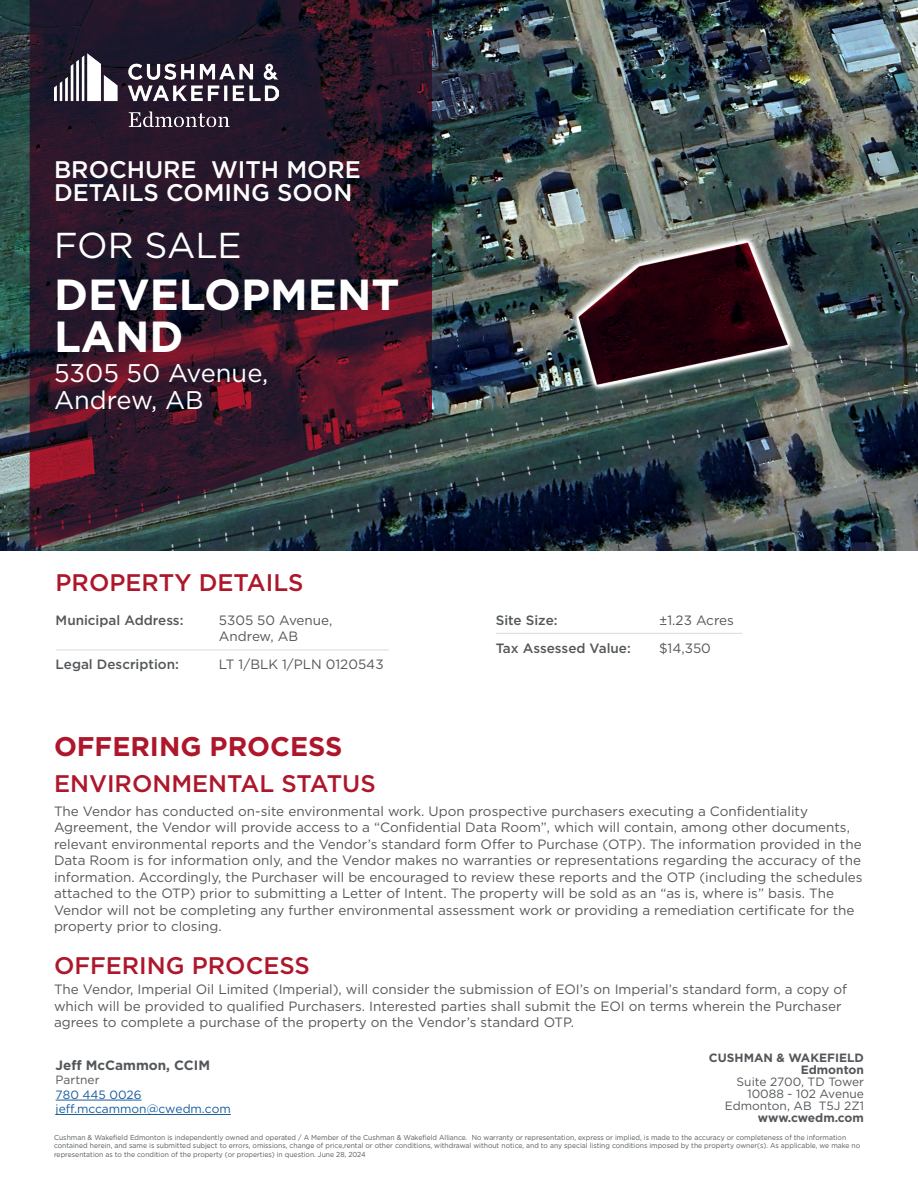
<style>
.page{position:relative;width:918px;height:1188px;background:#fff}
.page>*{position:absolute;margin:0;border:0;box-sizing:border-box;transform-origin:0 0}
.t1{font:700 43.5px/42px "Gotham";color:#fff}
.t2{font:36px "Gotham";color:#fff}
.t3{font:700 27px "Gotham";color:#ae172b}
.t4{font:25.5px "Gotham";color:#fff}
.t5{font:500 24px "Gotham";color:#ae172b}
.t6{font:500 24px/22.5px "Gotham";color:#fff}
.t7{font:13.5px/16.5px "Gotham";color:#54575a}
.Body_Text{font:500 13.5px "Gotham";color:#54575a}
.Broker_Name{font:700 13.5px "Gotham";color:#54575a}
.Company_Address_Text{font:12px/12px "Gotham";color:#54575a;text-align:right}
.Broker_Contact_Smaller{font:12px/14.4px "Gotham";color:#175d9e}
.Company_Address_Text-2{font:700 12px "Gotham";color:#54575a}
.disclaimer{font:7.2px/8.7px "Gotham";color:#54575a;scale:.95 1}
.s1{color:#54575a}
.s2{font-weight:700}
</style>
<div class="page">
<img style="left:0;top:0;width:918px;height:551px">
<svg style="left:30px;top:0;width:402px;height:650px"></svg>
<img style="left:54px;top:54px;width:224px;height:72px">
<hr style="left:56px;top:1100px;width:86px;height:1px;background:#175d9e">
<hr style="left:56px;top:1114px;width:175px;height:1px;background:#175d9e">
<hr style="left:56px;top:650px;width:333px;height:1px;background:#dcdbdc">
<hr style="left:496px;top:633px;width:246px;height:1px;background:#dcdbdc">
<p class="t6" style="left:54px;top:158px;width:309px">BROCHURE WITH MORE<br>DETAILS COMING SOON</p>
<p class="t2" style="left:54px;top:223px;width:189px">FOR SALE</p>
<p class="t1" style="left:54px;top:274px;width:347px">DEVELOPMENT<br>LAND</p>
<p class="t4" style="left:54px;top:357px;width:216px">5305 50 Avenue,</p>
<p class="t4" style="left:54px;top:384px;width:151px">Andrew, AB</p>
<p class="t5" style="left:56px;top:567px;width:250px">PROPERTY DETAILS</p>
<p class="Body_Text" style="left:56px;top:612px;width:129px">Municipal Address:</p>
<p class="t7" style="left:219px;top:612px;width:115px">5305 50 Avenue,</p>
<p class="t7" style="left:219px;top:628px;width:81px">Andrew, AB</p>
<p class="Body_Text" style="left:56px;top:656px;width:125px">Legal Description:</p>
<p class="t7" style="left:219px;top:656px;width:166px">LT 1/BLK 1/PLN 0120543</p>
<p class="t3" style="left:54px;top:729px;width:290px">OFFERING PROCESS</p>
<p class="Body_Text" style="left:496px;top:612px;width:63px">Site Size:</p>
<p class="t7" style="left:659px;top:612px;width:76px">±1.23 Acres</p>
<p class="Body_Text" style="left:496px;top:640px;width:137px">Tax Assessed Value:</p>
<p class="t7" style="left:659px;top:640px;width:53px">$14,350</p>
<p class="t5" style="left:54px;top:768px;width:323px">ENVIRONMENTAL STATUS</p>
<p class="t7" style="left:54px;top:802px;width:810px">The Vendor has conducted on-site environmental work. Upon prospective purchasers executing a Confidentiality Agreement, the Vendor will provide access to a “Confidential Data Room”, which will contain, among other documents, relevant environmental reports and the Vendor’s standard form Offer to Purchase (OTP). The information provided in the Data Room is for information only, and the Vendor makes no warranties or representations regarding the accuracy of the information. Accordingly, the Purchaser will be encouraged to review these reports and the OTP (including the schedules attached to the OTP) prior to submitting a Letter of Intent. The property will be sold as an “as is, where is” basis. The Vendor will not be completing any further environmental assessment work or providing a remediation certificate for the property prior to closing.</p>
<p class="t5" style="left:54px;top:950px;width:257px">OFFERING PROCESS</p>
<p class="t7" style="left:54px;top:981px;width:795px">The Vendor, Imperial Oil Limited (Imperial), will consider the submission of EOI’s on Imperial’s standard form, a copy of which will be provided to qualified Purchasers. Interested parties shall submit the EOI on terms wherein the Purchaser agrees to complete a purchase of the property on the Vendor’s standard OTP.</p>
<p class="Broker_Name" style="left:56px;top:1056px;width:156px">Jeff McCammon, CCIM</p>
<p class="Broker_Contact_Smaller" style="left:56px;top:1073px;width:177px"><span class="s1">Partner<br></span>780 445 0026 jeff.mccammon@cwedm.com</p>
<p class="Company_Address_Text-2" style="left:709px;top:1050px;width:157px">CUSHMAN &amp; WAKEFIELD</p>
<p class="Company_Address_Text-2" style="left:801px;top:1062px;width:65px">Edmonton</p>
<p class="Company_Address_Text" style="left:725px;top:1075px;width:141px">Suite 2700, TD Tower<br>10088 - 102 Avenue<br>Edmonton, AB T5J 2Z1 <span class="s2">www.cwedm.com</span></p>
<p class="disclaimer" style="left:54px;top:1133px;width:850px">Cushman &amp; Wakefield Edmonton is independently owned and operated / A Member of the Cushman &amp; Wakefield Alliance. No warranty or representation, express or implied, is made to the accuracy or completeness of the information contained herein, and same is submitted subject to errors, omissions, change of price,rental or other conditions, withdrawal without notice, and to any special listing conditions imposed by the property owner(s). As applicable, we make no representation as to the condition of the property (or properties) in question. June 28, 2024</p>
</div>
